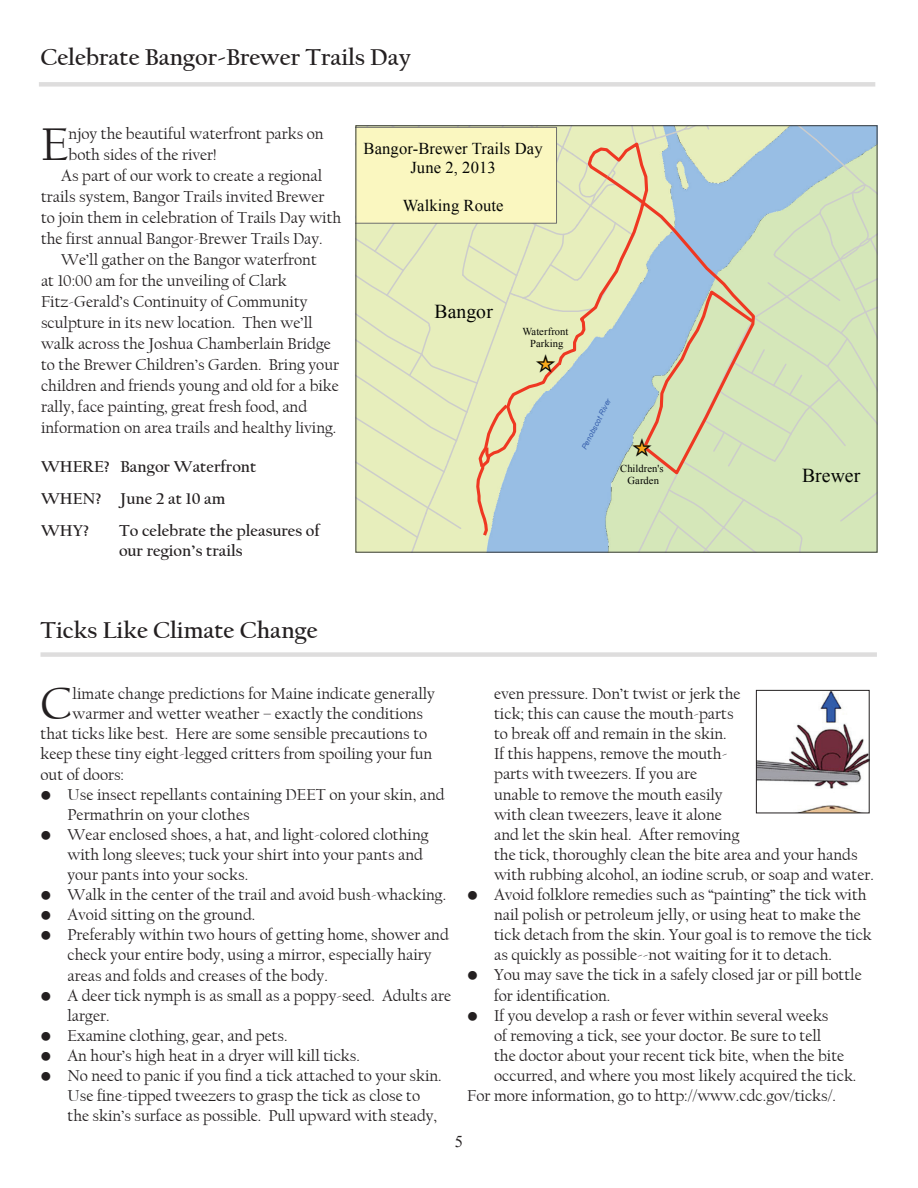
<style>
.page{position:relative;width:918px;height:1188px;background:#fff}
.page>*{position:absolute;margin:0;border:0;box-sizing:border-box;transform-origin:0 0}
.t1{font:48.15px "Californian FB";color:#231f20}
.t2{font:46.8px "Californian FB";color:#231f20}
.t3{font:27.3px "ESRI Default Marker";color:#f9a91b}
.t4{font:700 24px "Californian FB";color:#231f20}
.t5{font:19.65px "Times New Roman";color:#040503}
.t6{font:16.65px/19.2px "Times New Roman";letter-spacing:.005em;color:#040503;text-align:center}
.t7{font:16.5px/20.1px "Californian FB";color:#231f20}
.t8{font:700 16.5px/31.8px "Californian FB";color:#231f20}
.t9{font:16.5px "Times New Roman";color:#231f20}
.t10{font:10.5px/12.1px "Times New Roman";letter-spacing:.005em;color:#040503;text-align:center}
.t11{font:italic 7.5px "Arial";color:#3962ae}
.s1{color:#040503}
</style>
<div class="page">
<svg style="left:357px;top:126px;width:521px;height:426px;background:#d1dec0"></svg>
<div style="left:39px;top:82px;width:836px;height:5px;background:#dedddd"></div>
<div style="left:40px;top:652px;width:837px;height:5px;background:#dedddd"></div>
<img style="left:758px;top:692px;width:110px;height:119px">
<div style="left:756px;top:690px;width:114px;height:123px;border:1px solid #231f20"></div>
<h3 class="t4" style="left:40px;top:44px;width:372px">Celebrate Bangor-Brewer Trails Day</h3>
<h1 class="t1" style="left:41px;top:117px;width:29px">E</h1>
<p class="t7" style="left:69px;top:123px;width:257px">njoy the beautiful waterfront parks on</p>
<p class="t7" style="left:69px;top:144px;width:149px">both sides of the river!</p>
<p class="t7" style="left:61px;top:165px;width:262px">As part of our work to create a regional</p>
<p class="t7" style="left:41px;top:186px;width:285px">trails system, Bangor Trails invited Brewer</p>
<p class="t7" style="left:41px;top:207px;width:302px">to join them in celebration of Trails Day with</p>
<p class="t7" style="left:41px;top:228px;width:283px">the first annual Bangor-Brewer Trails Day.</p>
<p class="t7" style="left:61px;top:249px;width:257px">We’ll gather on the Bangor waterfront</p>
<p class="t7" style="left:41px;top:270px;width:247px">at 10:00 am for the unveiling of Clark</p>
<p class="t7" style="left:41px;top:291px;width:268px">Fitz-Gerald’s Continuity of Community</p>
<p class="t7" style="left:41px;top:312px;width:273px">sculpture in its new location. Then we’ll</p>
<p class="t7" style="left:41px;top:333px;width:291px">walk across the Joshua Chamberlain Bridge</p>
<p class="t7" style="left:41px;top:354px;width:300px">to the Brewer Children’s Garden. Bring your</p>
<p class="t7" style="left:41px;top:375px;width:299px">children and friends young and old for a bike</p>
<p class="t7" style="left:41px;top:396px;width:268px">rally, face painting, great fresh food, and</p>
<p class="t7" style="left:41px;top:417px;width:297px">information on area trails and healthy living.</p>
<p class="t8" style="left:41px;top:451px;width:217px">WHERE? Bangor Waterfront<br>WHEN? June 2 at 10 am<br>WHY?</p>
<p class="t8" style="left:119px;top:521px;width:202px;line-height:19.8px">To celebrate the pleasures of our region’s trails</p>
<p class="t6" style="left:364px;top:138px;width:181px">Bangor-Brewer Trails Day<br>June 2, 2013</p>
<p class="t6" style="left:403px;top:196px;width:102px">Walking Route</p>
<p class="t5" style="left:435px;top:298px;width:60px">Bangor</p>
<p class="t10" style="left:523px;top:325px;width:47px">Waterfront<br>Parking</p>
<h3 class="t3" style="left:536px;top:348px;width:21px">^<span class="s1">_</span></h3>
<p class="t11" style="left:579px;top:447px;width:57px;rotate:-63deg">Penobscot River</p>
<h3 class="t3" style="left:633px;top:432px;width:21px">^<span class="s1">_</span></h3>
<p class="t10" style="left:620px;top:462px;width:45px">Children's<br>Garden</p>
<h3 class="t4" style="left:40px;top:616px;width:279px">Ticks Like Climate Change</h3>
<p class="t5" style="left:802px;top:462px;width:60px">Brewer</p>
<h2 class="t2" style="left:40px;top:678px;width:34px">C</h2>
<p class="t7" style="left:73px;top:684px;width:364px">limate change predictions for Maine indicate generally</p>
<p class="t7" style="left:73px;top:704px;width:352px">warmer and wetter weather – exactly the conditions</p>
<p class="t7" style="left:41px;top:724px;width:388px">that ticks like best. Here are some sensible precautions to</p>
<p class="t7" style="left:41px;top:744px;width:393px">keep these tiny eight-legged critters from spoiling your fun</p>
<p class="t7" style="left:41px;top:764px;width:85px">out of doors:</p>
<p class="t7" style="left:67px;top:784px;width:379px;text-indent:-27px">• Use insect repellants containing DEET on your skin, and<br>Permathrin on your clothes</p>
<p class="t7" style="left:67px;top:825px;width:363px;text-indent:-27px">• Wear enclosed shoes, a hat, and light-colored clothing with long sleeves; tuck your shirt into your pants and your pants into your socks.</p>
<p class="t7" style="left:41px;top:885px;width:407px">• Walk in the center of the trail and avoid bush-whacking.</p>
<p class="t7" style="left:41px;top:905px;width:216px">• Avoid sitting on the ground.</p>
<p class="t7" style="left:67px;top:925px;width:383px;text-indent:-27px">• Preferably within two hours of getting home, shower and check your entire body, using a mirror, especially hairy areas and folds and creases of the body.</p>
<p class="t7" style="left:67px;top:985px;width:385px;text-indent:-27px">• A deer tick nymph is as small as a poppy-seed. Adults are larger.</p>
<p class="t7" style="left:41px;top:1026px;width:249px">• Examine clothing, gear, and pets.</p>
<p class="t7" style="left:41px;top:1046px;width:321px">• An hour’s high heat in a dryer will kill ticks.</p>
<p class="t7" style="left:67px;top:1066px;width:376px;text-indent:-27px">• No need to panic if you find a tick attached to your skin.<br>Use fine-tipped tweezers to grasp the tick as close to the skin’s surface as possible. Pull upward with steady,</p>
<p class="t7" style="left:494px;top:684px;width:381px">even pressure. Don’t twist or jerk the<br>tick; this can cause the mouth-parts<br>to break off and remain in the skin.<br>If this happens, remove the mouth-<br>parts with tweezers. If you are<br>unable to remove the mouth easily<br>with clean tweezers, leave it alone<br>and let the skin heal. After removing<br>the tick, thoroughly clean the bite area and your hands with rubbing alcohol, an iodine scrub, or soap and water.</p>
<p class="t7" style="left:494px;top:885px;width:379px;text-indent:-27px">• Avoid folklore remedies such as “painting” the tick with nail polish or petroleum jelly, or using heat to make the tick detach from the skin. Your goal is to remove the tick as quickly as possible--not waiting for it to detach.</p>
<p class="t7" style="left:494px;top:965px;width:369px;text-indent:-27px">• You may save the tick in a safely closed jar or pill bottle for identification.</p>
<p class="t7" style="left:467px;top:1005px;width:363px">• If you develop a rash or fever within several weeks</p>
<p class="t7" style="left:494px;top:1026px;width:329px">of removing a tick, see your doctor. Be sure to tell</p>
<p class="t7" style="left:494px;top:1046px;width:352px">the doctor about your recent tick bite, when the bite</p>
<p class="t7" style="left:494px;top:1066px;width:364px">occurred, and where you most likely acquired the tick.</p>
<p class="t7" style="left:467px;top:1086px;width:370px">For more information, go to http://www.cdc.gov/ticks/.</p>
<p class="t9" style="left:455px;top:1130px;width:10px">5</p>
</div>
